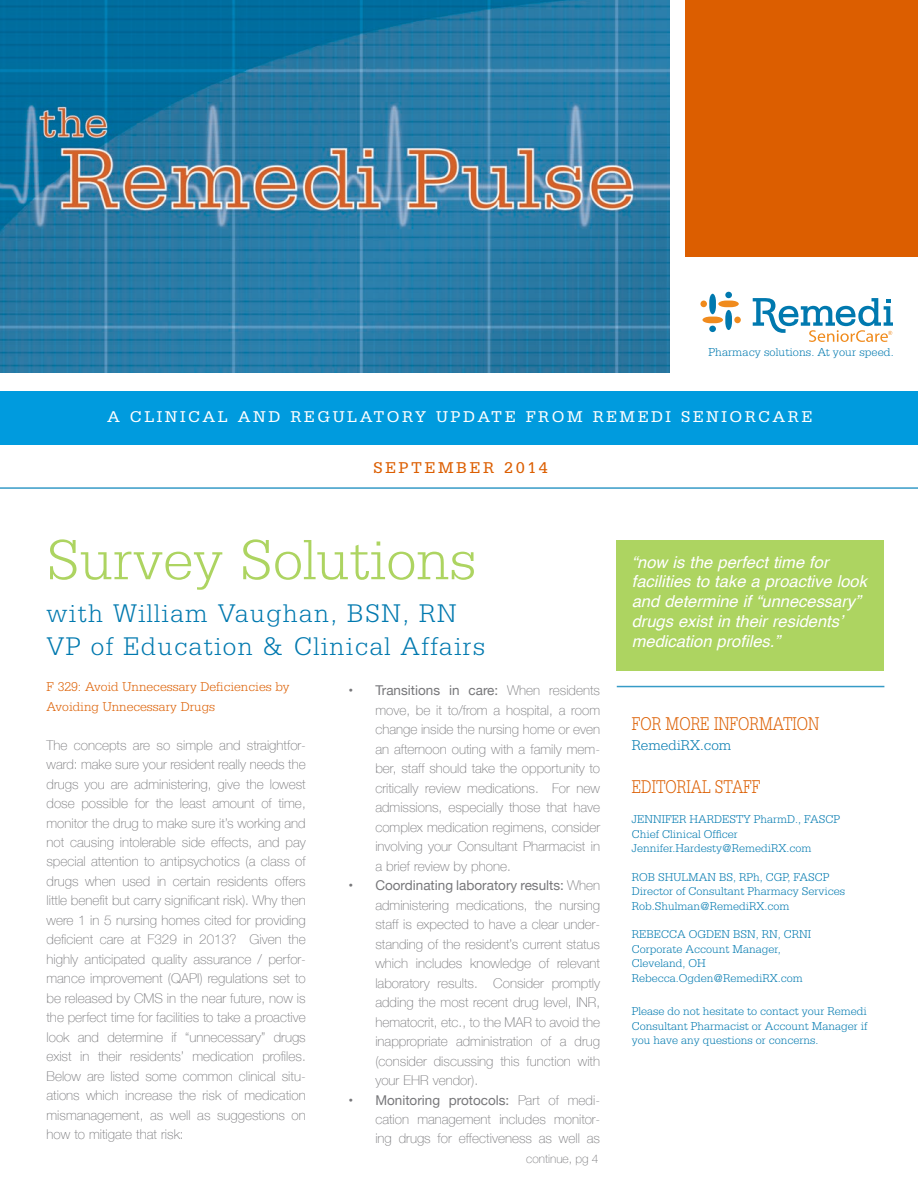
<style>
.page{position:relative;width:918px;height:1188px;background:#fff}
.page>*{position:absolute;margin:0;border:0;box-sizing:border-box;transform-origin:0 0}
.t1{font:300 60px "Serifa Std";color:#add461}
.t2{font:300 27px/33px "Serifa Std";letter-spacing:.05em;color:#0079af}
.t3{font:300 19.5px "Serifa Std";color:#dc5e00;scale:.8 1}
.t4{font:italic 16.5px/20px "Helvetica";color:#fff}
.t5{font:16.5px "Serifa";letter-spacing:.15em;color:#fff}
.t6{font:16.5px "Serifa";letter-spacing:.15em;color:#dc5e00}
.t7{font:300 15px "Serifa Std";color:#0079af}
.t8{font:100 13.5px/19.5px "Helvetica Neue";color:#77777a;text-align:justify}
.t9{font:300 13.5px/19.5px "Serifa Std";color:#dc5e00}
.t10{font:300 12.15px "Serifa Std";letter-spacing:.005em;color:#0079af}
.t11{font:300 12px/14.4px "Serifa Std";color:#0079af}
.t12{font:100 12px "Helvetica Neue";color:#77777a}
.s1{font-weight:400}
</style>
<div class="page">
<img style="left:0;top:0;width:670px;height:373px">
<div style="left:617px;top:540px;width:267px;height:130px;background:#add461"></div>
<hr style="left:617px;top:686px;width:267px;height:1px;background:#369bc7">
<div style="left:0;top:391px;width:918px;height:54px;background:#009bde"></div>
<hr style="left:0;top:487px;width:918px;height:2px;background:#369bc7">
<div style="left:685px;top:0;width:233px;height:256px;background:#dc5e00"></div>
<div style="left:734px;top:317px;width:7px;height:6px;background:#f08b1d;border-radius:50%"></div>
<div style="left:725px;top:292px;width:7px;height:6px;background:#0079af;border-radius:50%"></div>
<svg style="left:701px;top:294px;width:38px;height:36px"></svg>
<div style="left:709px;top:326px;width:7px;height:6px;background:#0079af;border-radius:50%"></div>
<svg style="left:753px;top:298px;width:140px;height:44px"></svg>
<p class="t10" style="left:708px;top:345px;width:187px">Pharmacy solutions. At your speed.</p>
<p class="t5" style="left:107px;top:407px;width:707px">A CLINICAL AND REGULATORY UPDATE FROM REMEDI SENIORCARE</p>
<p class="t6" style="left:373px;top:459px;width:176px">SEPTEMBER 2014</p>
<h1 class="t1" style="left:46px;top:526px;width:431px">Survey Solutions</h1>
<h2 class="t2" style="left:46px;top:597px;width:440px">with William Vaughan, BSN, RN<br>VP of Education &amp; Clinical Affairs</h2>
<p class="t9" style="left:46px;top:677px;width:245px">F 329: Avoid Unnecessary Deficiencies by<br>Avoiding Unnecessary Drugs</p>
<p class="t8" style="left:46px;top:735px;width:261px">The concepts are so simple and straightfor&shy;ward: make sure your resident really needs the drugs you are administering, give the lowest dose possible for the least amount of time, monitor the drug to make sure it’s working and not causing intolerable side effects, and pay special attention to antipsychotics (a class of drugs when used in certain residents offers little benefit but carry significant risk). Why then were 1 in 5 nursing homes cited for providing deficient care at F329 in 2013? Given the highly anticipated quality assurance / perfor&shy;mance improvement (QAPI) regulations set to be released by CMS in the near future, now is the perfect time for facilities to take a proactive look and determine if “unnecessary” drugs exist in their residents’ medication profiles.<br>Below are listed some common clinical situ&shy;ations which increase the risk of medication mismanagement, as well as suggestions on how to mitigate that risk:</p>
<p class="t8" style="left:375px;top:680px;width:226px;text-indent:-27px"><span class="s1">• Transitions in care:</span> When residents move, be it to/from a hospital, a room change inside the nursing home or even an afternoon outing with a family mem&shy;ber, staff should take the opportunity to critically review medications. For new admissions, especially those that have complex medication regimens, consider involving your Consultant Pharmacist in a brief review by phone.</p>
<p class="t8" style="left:375px;top:875px;width:226px;text-indent:-27px"><span class="s1">• Coordinating laboratory results:</span> When administering medications, the nursing staff is expected to have a clear under&shy;standing of the resident’s current status which includes knowledge of relevant laboratory results. Consider promptly adding the most recent drug level, INR, hematocrit, etc., to the MAR to avoid the inappropriate administration of a drug (consider discussing this function with your EHR vendor).</p>
<p class="t8" style="left:375px;top:1090px;width:226px;text-indent:-27px"><span class="s1">• Monitoring protocols:</span> Part of medi&shy;cation management includes monitor&shy;ing drugs for effectiveness as well as</p>
<p class="t12" style="left:526px;top:1150px;width:74px">continue, pg 4</p>
<p class="t4" style="left:632px;top:552px;width:237px">“now is the perfect time for facilities to take a proactive look and determine if “unnecessary” drugs exist in their residents’ medication profiles.”</p>
<h3 class="t3" style="left:632px;top:713px;width:236px">FOR MORE INFORMATION</h3>
<p class="t7" style="left:632px;top:736px;width:101px">RemediRX.com</p>
<h3 class="t3" style="left:632px;top:775px;width:163px">EDITORIAL STAFF</h3>
<p class="t11" style="left:632px;top:812px;width:210px">JENNIFER HARDESTY PharmD., FASCP<br>Chief Clinical Officer<br>Jennifer.Hardesty@RemediRX.com</p>
<p class="t11" style="left:632px;top:870px;width:215px">ROB SHULMAN BS, RPh, CGP, FASCP<br>Director of Consultant Pharmacy Services<br>Rob.Shulman@RemediRX.com</p>
<p class="t11" style="left:632px;top:927px;width:181px">REBECCA OGDEN BSN, RN, CRNI<br>Corporate Account Manager,<br>Cleveland, OH<br>Rebecca.Ogden@RemediRX.com</p>
<p class="t11" style="left:632px;top:1004px;width:237px;text-align:justify">Please do not hesitate to contact your Remedi Consultant Pharmacist or Account Manager if you have any questions or concerns.</p>
</div>
